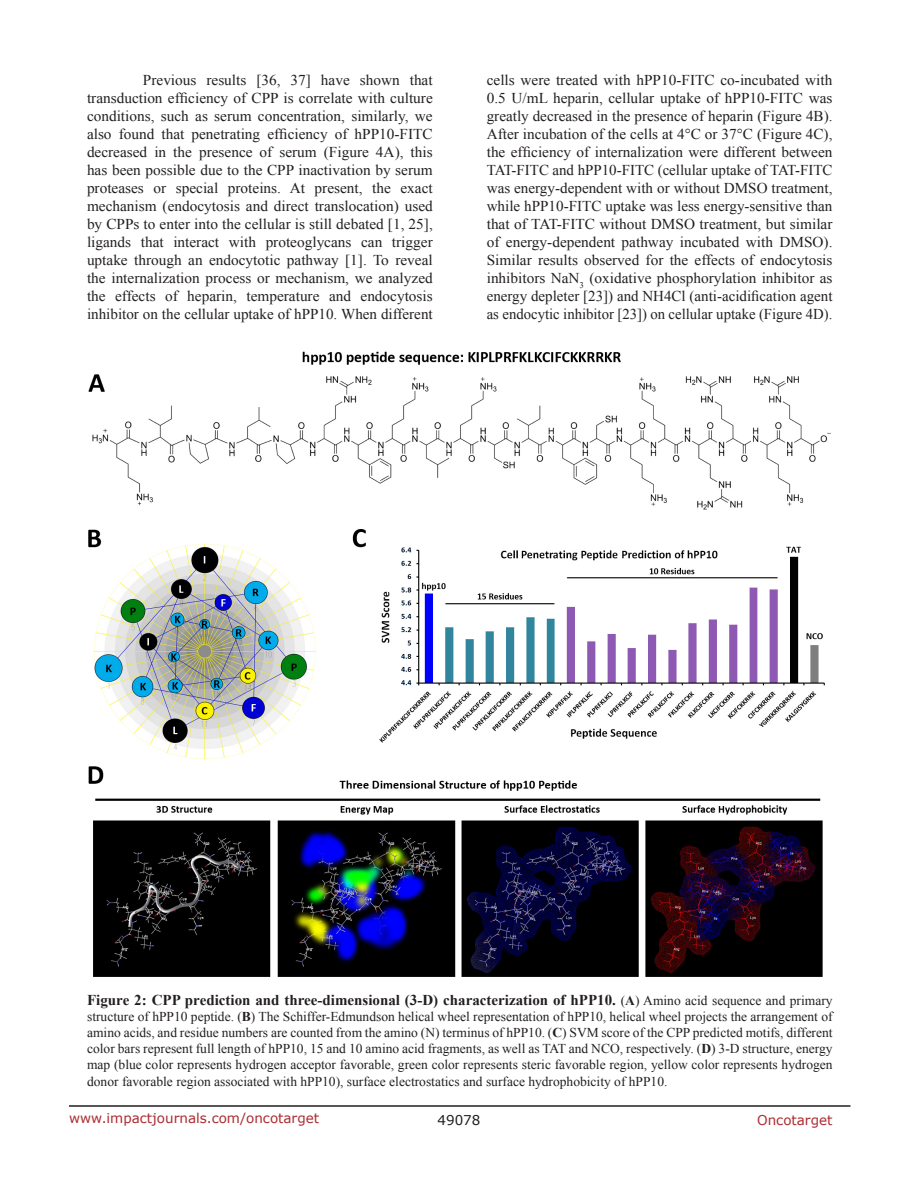
<style>
.page{position:relative;width:918px;height:1188px;background:#fff}
.page>*{position:absolute;margin:0;border:0;box-sizing:border-box;transform-origin:0 0}
.BodyText{font:15px/18px "Times New Roman";color:#231f20;text-align:justify}
.FigureText{font:700 15px "Times New Roman";color:#231f20}
.FigureText-2{font:13.5px/16.2px "Times New Roman";color:#231f20;text-align:justify}
.t1{font:13.5px "Verdana";color:#ac2b31}
.t2{font:13.5px "Verdana";color:#231f20}
.s1{font-weight:400;font-size:13.5px}
.s2{font-size:13.5px}
.s3{font-weight:700}
</style>
<div class="page">
<hr style="left:69px;top:1105px;width:781px;height:2px;background:#231f20">
<img style="left:88px;top:351px;width:743px;height:625px">
<p class="BodyText" style="left:87px;top:71px;width:347px;text-indent:56px">Previous results [36, 37] have shown that transduction efficiency of CPP is correlate with culture conditions, such as serum concentration, similarly, we also found that penetrating efficiency of hPP10-FITC decreased in the presence of serum (Figure 4A), this has been possible due to the CPP inactivation by serum proteases or special proteins. At present, the exact mechanism (endocytosis and direct translocation) used by CPPs to enter into the cellular is still debated [1, 25], ligands that interact with proteoglycans can trigger uptake through an endocytotic pathway [1]. To reveal the internalization process or mechanism, we analyzed the effects of heparin, temperature and endocytosis inhibitor on the cellular uptake of hPP10. When different</p>
<p class="BodyText" style="left:487px;top:71px;width:347px">cells were treated with hPP10-FITC co-incubated with 0.5 U/mL heparin, cellular uptake of hPP10-FITC was greatly decreased in the presence of heparin (Figure 4B).<br>After incubation of the cells at 4°C or 37°C (Figure 4C), the efficiency of internalization were different between TAT-FITC and hPP10-FITC (cellular uptake of TAT-FITC was energy-dependent with or without DMSO treatment, while hPP10-FITC uptake was less energy-sensitive than that of TAT-FITC without DMSO treatment, but similar of energy-dependent pathway incubated with DMSO).<br>Similar results observed for the effects of endocytosis inhibitors NaN<sub>3</sub> (oxidative phosphorylation inhibitor as energy depleter [23]) and NH4Cl (anti-acidification agent as endocytic inhibitor [23]) on cellular uptake (Figure 4D).</p>
<p class="FigureText" style="left:87px;top:989px;width:747px">Figure 2: CPP prediction and three-dimensional (3-D) characterization of hPP10. <span class="s1">(</span><span class="s2">A</span><span class="s1">) Amino acid sequence and primary</span></p>
<p class="FigureText-2" style="left:87px;top:1008px;width:747px">structure of hPP10 peptide. (<span class="s3">B</span>) The Schiffer-Edmundson helical wheel representation of hPP10, helical wheel projects the arrangement of amino acids, and residue numbers are counted from the amino (N) terminus of hPP10. (<span class="s3">C</span>) SVM score of the CPP predicted motifs, different color bars represent full length of hPP10, 15 and 10 amino acid fragments, as well as TAT and NCO, respectively. (<span class="s3">D</span>) 3-D structure, energy map (blue color represents hydrogen acceptor favorable, green color represents steric favorable region, yellow color represents hydrogen donor favorable region associated with hPP10), surface electrostatics and surface hydrophobicity of hPP10.</p>
<p class="t1" style="left:69px;top:1109px;width:252px">www.impactjournals.com/oncotarget</p>
<p class="t2" style="left:438px;top:1111px;width:44px">49078</p>
<p class="t1" style="left:757px;top:1111px;width:77px">Oncotarget</p>
</div>
